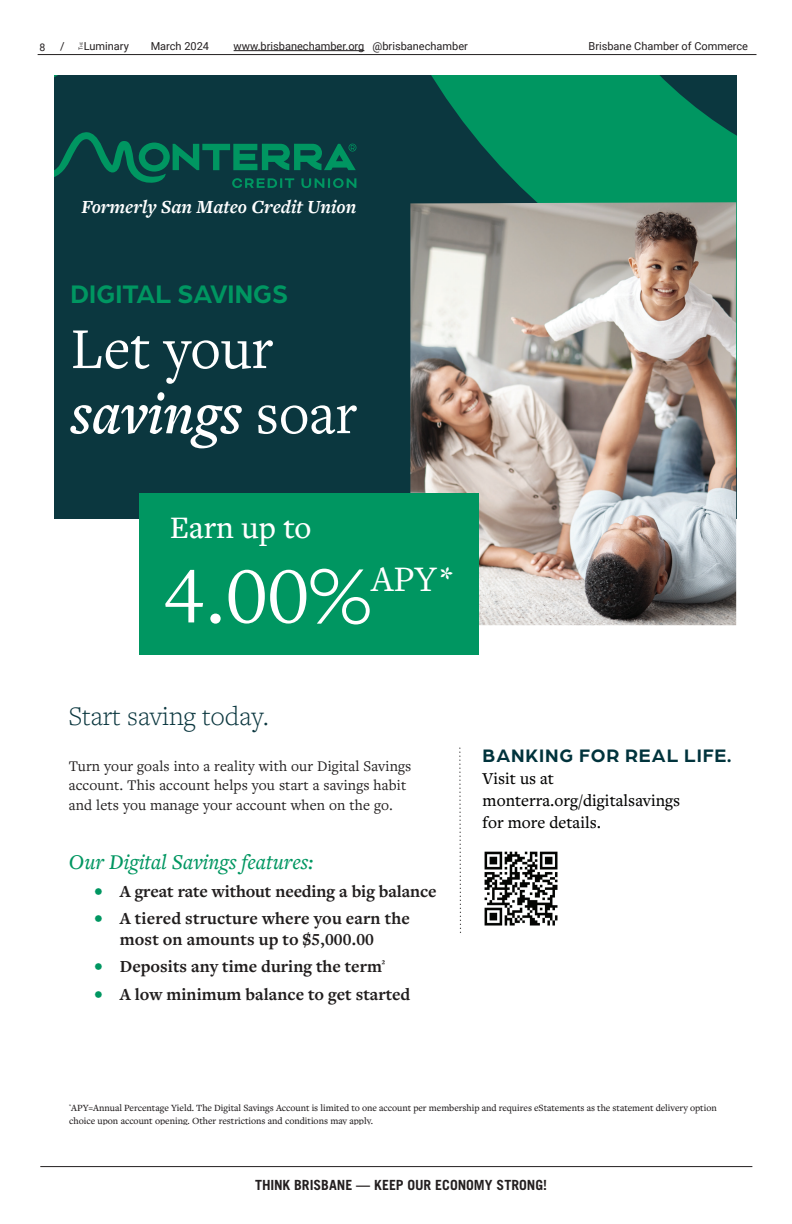
<style>
.page{position:relative;width:792px;height:1224px;background:#fff}
.page>*{position:absolute;margin:0;border:0;box-sizing:border-box;transform-origin:0 0}
.t1{font:82.9px "Freight Text Pro";color:#fff}
.t2{font:60.1px/65.1px "Freight Text Pro";color:#fff}
.t3{font:500 32.5px "Freight Text Pro";color:#fff}
.t4{font:300 27.7px "Freight Text Pro";color:#0b373f}
.t5{font:700 27px "Arboria";color:#009661}
.t6{font:italic 500 21.9px "Freight Text Pro";color:#009661}
.t7{font:italic 700 19.2px "Freight Text Pro";color:#fff}
.t8{font:700 19.2px "Arboria";letter-spacing:.04em;color:#00333c}
.t9{font:700 17.5px/21px "Freight Text Pro";color:#211e1e;text-align:center}
.t10{font:500 17.3px/21.9px "Freight Text Pro";color:#050504}
.t11{font:15.3px/19.7px "Freight Text Pro";letter-spacing:.01em;color:#211e1e}
.t12{font:700 14px "Trade Gothic LT Std";letter-spacing:-.005em;color:#231f20}
.t13{font:11px "Roboto";color:#231f20}
.t14{font:10.5px "Roboto";color:#231f20}
.t15{font:500 9.9px/13.1px "Freight Text Pro";letter-spacing:-.005em;color:#231f20}
.s1{font-weight:600;font-style:italic}
.s2{color:#009661}
</style>
<div class="page">
<hr style="left:38px;top:54px;width:719px;height:1px;background:#231f20">
<hr style="left:234px;top:50px;width:130px;height:1px;background:#231f20">
<hr style="left:40px;top:1166px;width:712px;height:1px;background:#231f20">
<svg style="left:459px;top:747px;width:2px;height:186px"></svg>
<svg style="left:54px;top:76px;width:682px;height:443px;fill:#0b373f"></svg>
<img style="left:484px;top:851px;width:74px;height:75px">
<img style="left:410px;top:202px;width:326px;height:423px">
<svg style="left:54px;top:132px;width:302px;height:56px"></svg>
<div style="left:139px;top:493px;width:340px;height:162px;background:#009661"></div>
<p class="t14" style="left:39px;top:40px;width:7px">8</p>
<p class="t13" style="left:234px;top:38px;width:236px">www.brisbanechamber.org @brisbanechamber</p>
<p class="t13" style="left:589px;top:39px;width:161px">Brisbane Chamber of Commerce</p>
<p class="t13" style="left:60px;top:38px;width:6px">/</p>
<p class="t13" style="left:84px;top:38px;width:47px">Luminary</p>
<p class="t13" style="left:151px;top:38px;width:60px">March 2024</p>
<h3 class="t7" style="left:81px;top:194px;width:276px">Formerly San Mateo Credit Union</h3>
<h3 class="t5" style="left:71px;top:275px;width:219px">DIGITAL SAVINGS</h3>
<h2 class="t2" style="left:71px;top:314px;width:288px">Let your <span class="s1">savings</span> soar</h2>
<h3 class="t3" style="left:170px;top:506px;width:143px">Earn up to</h3>
<h1 class="t1" style="left:164px;top:541px;width:294px">4.00%<sup>APY*</sup></h1>
<h3 class="t4" style="left:69px;top:698px;width:202px">Start saving today.</h3>
<h3 class="t11" style="left:69px;top:755px;width:344px">Turn your goals into a reality with our Digital Savings account. This account helps you start a savings habit and lets you manage your account when on the go.</h3>
<h3 class="t6" style="left:69px;top:848px;width:247px">Our Digital Savings features:</h3>
<h3 class="t9" style="left:94px;top:880px;width:344px"><span class="s2">•</span> A great rate without needing a big balance</h3>
<h3 class="t9" style="left:94px;top:907px;width:317px"><span class="s2">•</span> A tiered structure where you earn the most on amounts up to $5,000.00</h3>
<h3 class="t9" style="left:94px;top:956px;width:293px"><span class="s2">•</span> Deposits any time during the term<sup>²</sup></h3>
<h3 class="t9" style="left:94px;top:983px;width:318px"><span class="s2">•</span> A low minimum balance to get started</h3>
<h3 class="t8" style="left:483px;top:743px;width:251px">BANKING FOR REAL LIFE.</h3>
<h3 class="t10" style="left:483px;top:767px;width:199px">Visit us at monterra.org/digitalsavings for more details.</h3>
<p class="t15" style="left:69px;top:1101px;width:649px"><sup>*</sup>APY=Annual Percentage Yield. The Digital Savings Account is limited to one account per membership and requires eStatements as the statement delivery option choice upon account opening. Other restrictions and conditions may apply.</p>
<h3 class="t12" style="left:255px;top:1176px;width:293px">THINK BRISBANE — KEEP OUR ECONOMY STRONG!</h3>
</div>
